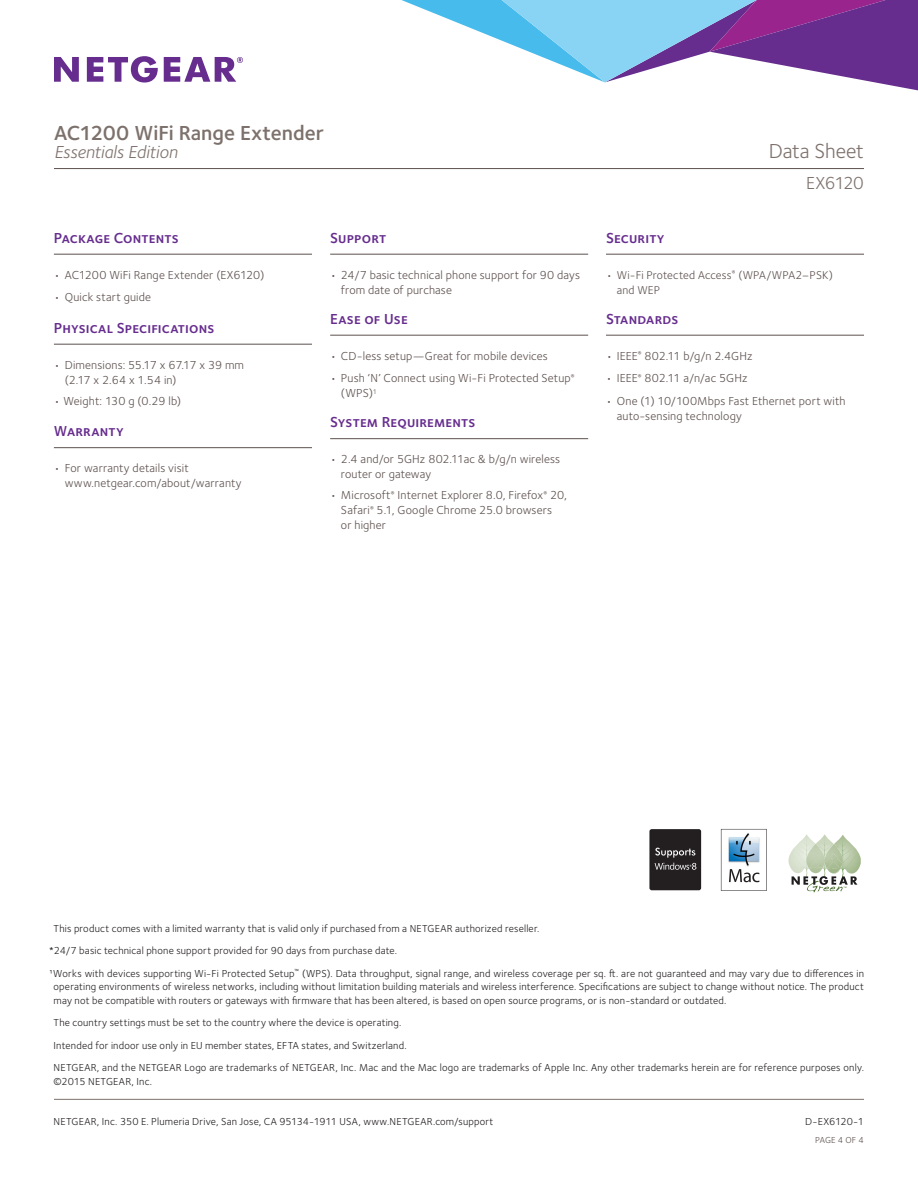
<style>
.page{position:relative;width:918px;height:1188px;background:#fff}
.page>*{position:absolute;margin:0;border:0;box-sizing:border-box;transform-origin:0 0}
.t1{font:600 21px "Foundry Sterling";letter-spacing:-.005em;color:#7d716c}
.t2{font:21px "Foundry Sterling";letter-spacing:-.01em;color:#7d716c}
.t3{font:italic 18px "Foundry Sterling";letter-spacing:-.005em;color:#7d716c}
.t4{font:18px "Foundry Sterling";letter-spacing:-.035em;color:#7d716c}
.t5{font:600 15px "Foundry Sterling";letter-spacing:.01em;color:#662d8e}
.t6{font:12px/15px "Foundry Sterling";letter-spacing:.01em;color:#5d514e}
.t7{font:11.7px/15px "Foundry Sterling";letter-spacing:.015em;color:#5d514e}
.t8{font:10.5px/22.5px "Foundry Sterling";letter-spacing:.015em;color:#231f20}
.t9{font:9px "Foundry Sterling";letter-spacing:.02em;color:#5d514e}
</style>
<div class="page">
<svg style="left:401px;top:0;width:517px;height:91px"></svg>
<svg style="left:164px;top:57px;width:79px;height:25px"></svg>
<svg style="left:54px;top:57px;width:25px;height:25px"></svg>
<svg style="left:87px;top:56px;width:71px;height:27px"></svg>
<hr style="left:54px;top:1099px;width:810px;height:1px;background:#7d716c">
<hr style="left:54px;top:254px;width:258px;height:1px;background:#5d514e">
<hr style="left:54px;top:344px;width:258px;height:1px;background:#5d514e">
<hr style="left:54px;top:447px;width:258px;height:1px;background:#5d514e">
<hr style="left:606px;top:254px;width:258px;height:1px;background:#5d514e">
<hr style="left:606px;top:335px;width:258px;height:1px;background:#5d514e">
<svg style="left:788px;top:834px;width:73px;height:58px"></svg>
<svg style="left:721px;top:829px;width:46px;height:62px"></svg>
<img style="left:725px;top:830px;width:38px;height:38px">
<div style="left:649px;top:829px;width:52px;height:61px;background:#231f20;border-radius:2px"></div>
<svg style="left:655px;top:848px;width:41px;height:22px"></svg>
<hr style="left:330px;top:254px;width:258px;height:1px;background:#5d514e">
<hr style="left:330px;top:335px;width:258px;height:1px;background:#5d514e">
<hr style="left:330px;top:438px;width:258px;height:1px;background:#5d514e">
<hr style="left:54px;top:168px;width:810px;height:1px;background:#5d514e">
<h1 class="t1" style="left:54px;top:120px;width:272px">AC1200 WiFi Range Extender</h1>
<h2 class="t3" style="left:54px;top:141px;width:125px">Essentials Edition</h2>
<h1 class="t2" style="left:769px;top:138px;width:97px">Data Sheet</h1>
<h3 class="t5" style="left:54px;top:229px;width:126px">Package Contents</h3>
<p class="t6" style="left:54px;top:268px;width:212px">• AC1200 WiFi Range Extender (EX6120)</p>
<p class="t6" style="left:54px;top:290px;width:99px">• Quick start guide</p>
<h3 class="t5" style="left:54px;top:319px;width:162px">Physical Specifications</h3>
<p class="t6" style="left:65px;top:358px;width:181px;text-indent:-11px">• Dimensions: 55.17 x 67.17 x 39 mm (2.17 x 2.64 x 1.54 in)</p>
<p class="t6" style="left:54px;top:394px;width:129px">• Weight: 130 g (0.29 lb)</p>
<h3 class="t5" style="left:54px;top:423px;width:71px">Warranty</h3>
<p class="t6" style="left:65px;top:461px;width:179px;text-indent:-11px">• For warranty details visit www.netgear.com/about/warranty</p>
<h3 class="t5" style="left:330px;top:229px;width:58px">Support</h3>
<p class="t6" style="left:341px;top:268px;width:241px;text-indent:-11px">• 24/7 basic technical phone support for 90 days from date of purchase</p>
<h3 class="t5" style="left:330px;top:310px;width:79px">Ease of Use</h3>
<p class="t6" style="left:330px;top:349px;width:219px">• CD-less setup—Great for mobile devices</p>
<p class="t6" style="left:341px;top:371px;width:235px;text-indent:-11px">• Push ‘N’ Connect using Wi-Fi Protected Setup<sup>® </sup>(WPS)<sup>1</sup></p>
<h3 class="t5" style="left:330px;top:414px;width:147px">System Requirements</h3>
<p class="t6" style="left:341px;top:452px;width:221px;text-indent:-11px">• 2.4 and/or 5GHz 802.11ac &amp; b/g/n wireless router or gateway</p>
<p class="t6" style="left:341px;top:488px;width:228px;text-indent:-11px">• Microsoft<sup>®</sup> Internet Explorer 8.0, Firefox<sup>®</sup> 20,<br>Safari<sup>®</sup> 5.1, Google Chrome 25.0 browsers<br>or higher</p>
<h2 class="t4" style="left:806px;top:173px;width:59px">EX6120</h2>
<h3 class="t5" style="left:606px;top:229px;width:60px">Security</h3>
<p class="t7" style="left:617px;top:268px;width:218px;text-indent:-11px">• Wi-Fi Protected Access<sup>®</sup> (WPA/WPA2–PSK) and WEP</p>
<h3 class="t5" style="left:606px;top:310px;width:74px">Standards</h3>
<p class="t6" style="left:606px;top:349px;width:148px">• IEEE<sup>®</sup> 802.11 b/g/n 2.4GHz</p>
<p class="t6" style="left:606px;top:371px;width:143px">• IEEE<sup>®</sup> 802.11 a/n/ac 5GHz</p>
<p class="t6" style="left:617px;top:394px;width:230px;text-indent:-11px">• One (1) 10/100Mbps Fast Ethernet port with auto-sensing technology</p>
<p class="t8" style="left:49px;top:917px;width:816px;text-indent:4px">This product comes with a limited warranty that is valid only if purchased from a NETGEAR authorized reseller.<br>*24/7 basic technical phone support provided for 90 days from purchase date.<br>¹Works with devices supporting Wi-Fi Protected Setup<sup>™</sup> (WPS). Data throughput, signal range, and wireless coverage per sq. ft. are not guaranteed and may vary due to differences in</p>
<p class="t8" style="left:54px;top:980px;width:812px;line-height:13.5px">operating environments of wireless networks, including without limitation building materials and wireless interference. Specifications are subject to change without notice. The product may not be compatible with routers or gateways with firmware that has been altered, is based on open source programs, or is non-standard or outdated.</p>
<p class="t8" style="left:54px;top:1011px;width:812px">The country settings must be set to the country where the device is operating.<br>Intended for indoor use only in EU member states, EFTA states, and Switzerland.<br>NETGEAR, and the NETGEAR Logo are trademarks of NETGEAR, Inc. Mac and the Mac logo are trademarks of Apple Inc. Any other trademarks herein are for reference purposes only.</p>
<p class="t8" style="left:54px;top:1070px;width:100px">©2015 NETGEAR, Inc.</p>
<p class="t8" style="left:54px;top:1110px;width:441px">NETGEAR, Inc. 350 E. Plumeria Drive, San Jose, CA 95134-1911 USA, www.NETGEAR.com/support</p>
<p class="t8" style="left:805px;top:1110px;width:60px">D-EX6120-1</p>
<p class="t9" style="left:815px;top:1135px;width:50px">PAGE 4 OF 4</p>
</div>
